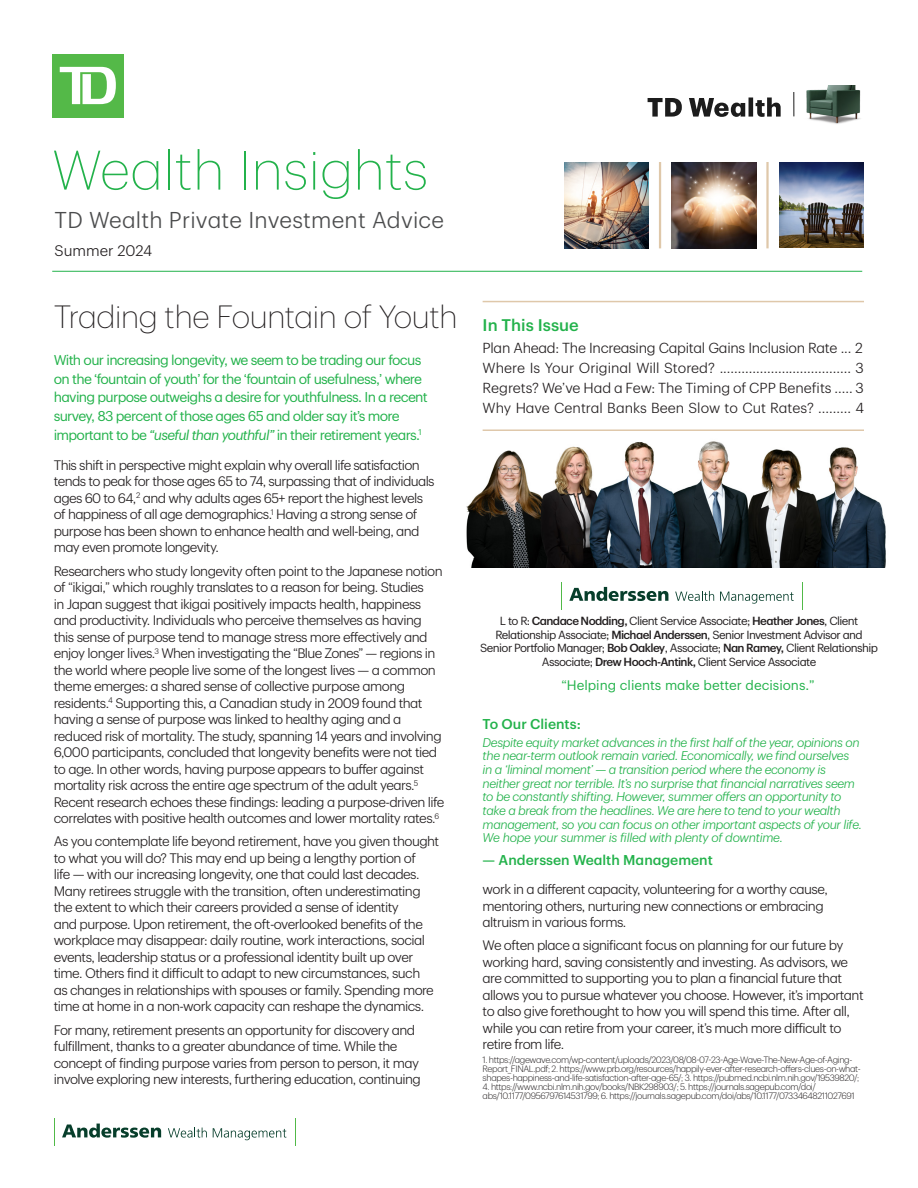
<style>
.page{position:relative;width:918px;height:1188px;background:#fff}
.page>*{position:absolute;margin:0;border:0;box-sizing:border-box;transform-origin:0 0}
.t1{font:200 54.45px "TD Graphik";letter-spacing:.01em;color:#23b24b}
.Body_Copy{font:200 31.5px "TD Graphik";letter-spacing:-.01em;color:#231f20}
.t2{font:300 22.5px "TD Graphik";letter-spacing:.01em;color:#4b4c4d}
.t3{font:500 16.5px "TD Graphik";color:#23b24b}
.t4{font:300 15px "TD Graphik";color:#231f20}
.t5{font:300 14.25px "TD Graphik";color:#231f20}
.t6{font:300 14.25px "TD Graphik";letter-spacing:-.02em;color:#231f20}
.Body_Copy-2{font:13.95px/18.8px "TD Graphik";letter-spacing:-.05em;color:#23b24b}
.t7{font:500 13.95px "TD Graphik";color:#23b24b}
.Body_Copy-3{font:300 13.5px/16.5px "TD Graphik";letter-spacing:-.04em;color:#231f20}
.t8{font:13.5px "TD Graphik";color:#23b24b}
.t9{font:italic 300 12.45px/13.6px "TD Graphik";letter-spacing:-.03em;color:#23b24b}
.t10{font:11.55px/13.5px "TD Graphik";letter-spacing:-.05em;color:#231f20;text-align:center}
.t11{font:300 9px/9px "TD Graphik";letter-spacing:-.04em;color:#231f20}
.s1{font-style:italic}
.s2{font-weight:500}
</style>
<div class="page">
<img style="left:466px;top:441px;width:420px;height:126px">
<svg style="left:62px;top:1124px;width:99px;height:14px"></svg>
<svg style="left:168px;top:1128px;width:39px;height:10px"></svg>
<svg style="left:213px;top:1128px;width:73px;height:12px"></svg>
<svg style="left:54px;top:1119px;width:1px;height:27px"></svg>
<svg style="left:295px;top:1119px;width:1px;height:27px"></svg>
<svg style="left:569px;top:587px;width:99px;height:14px"></svg>
<svg style="left:675px;top:591px;width:39px;height:10px"></svg>
<svg style="left:720px;top:592px;width:74px;height:12px"></svg>
<svg style="left:561px;top:582px;width:1px;height:27px"></svg>
<svg style="left:802px;top:582px;width:1px;height:27px"></svg>
<hr style="left:483px;top:301px;width:381px;height:1px;background:#dfc8aa">
<hr style="left:483px;top:429px;width:381px;height:2px;background:#dfc8aa">
<hr style="left:52px;top:271px;width:810px;height:1px;background:#23b24b">
<svg style="left:648px;top:98px;width:133px;height:19px"></svg>
<svg style="left:793px;top:92px;width:1px;height:24px"></svg>
<img style="left:806px;top:85px;width:55px;height:39px">
<div style="left:52px;top:54px;width:72px;height:64px;background:#54b948"></div>
<svg style="left:60px;top:67px;width:56px;height:37px"></svg>
<hr style="left:659px;top:162px;width:2px;height:86px;background:#dfc8aa">
<hr style="left:766px;top:162px;width:3px;height:86px;background:#dfc8aa">
<img style="left:672px;top:163px;width:84px;height:85px">
<img style="left:564px;top:163px;width:85px;height:85px">
<img style="left:779px;top:163px;width:84px;height:85px">
<p class="t1" style="left:52px;top:131px;width:377px">Wealth Insights</p>
<p class="t2" style="left:55px;top:203px;width:391px">TD Wealth Private Investment Advice</p>
<p class="t4" style="left:55px;top:239px;width:99px">Summer 2024</p>
<p class="Body_Copy" style="left:54px;top:294px;width:405px">Trading the Fountain of Youth</p>
<p class="Body_Copy-2" style="left:54px;top:349px;width:376px">With our increasing longevity, we seem to be trading our focus on the ‘fountain of youth’ for the ‘fountain of usefulness,’ where having purpose outweighs a desire for youthfulness. In a recent survey, 83 percent of those ages 65 and older say it’s more important to be <span class="s1">“useful than youthful”</span> in their retirement years.<sup>1</sup></p>
<p class="Body_Copy-3" style="left:54px;top:456px;width:382px">This shift in perspective might explain why overall life satisfaction tends to peak for those ages 65 to 74, surpassing that of individuals ages 60 to 64,<sup>2</sup> and why adults ages 65+ report the highest levels of happiness of all age demographics.<sup>1</sup> Having a strong sense of purpose has been shown to enhance health and well-being, and may even promote longevity.</p>
<p class="Body_Copy-3" style="left:54px;top:561px;width:392px">Researchers who study longevity often point to the Japanese notion of “ikigai,” which roughly translates to a reason for being. Studies<br>in Japan suggest that ikigai positively impacts health, happiness and productivity. Individuals who perceive themselves as having this sense of purpose tend to manage stress more effectively and enjoy longer lives.<sup>3</sup> When investigating the “Blue Zones” — regions in the world where people live some of the longest lives — a common theme emerges: a shared sense of collective purpose among residents.<sup>4</sup> Supporting this, a Canadian study in 2009 found that having a sense of purpose was linked to healthy aging and a reduced risk of mortality. The study, spanning 14 years and involving 6,000 participants, concluded that longevity benefits were not tied to age. In other words, having purpose appears to buffer against mortality risk across the entire age spectrum of the adult years.<sup>5<br></sup>Recent research echoes these findings: leading a purpose-driven life correlates with positive health outcomes and lower mortality rates.<sup>6</sup></p>
<p class="Body_Copy-3" style="left:54px;top:832px;width:387px">As you contemplate life beyond retirement, have you given thought to what you will do? This may end up being a lengthy portion of<br>life — with our increasing longevity, one that could last decades.<br>Many retirees struggle with the transition, often underestimating the extent to which their careers provided a sense of identity<br>and purpose. Upon retirement, the oft-overlooked benefits of the workplace may disappear: daily routine, work interactions, social events, leadership status or a professional identity built up over time. Others find it difficult to adapt to new circumstances, such<br>as changes in relationships with spouses or family. Spending more time at home in a non-work capacity can reshape the dynamics.</p>
<p class="Body_Copy-3" style="left:54px;top:1020px;width:369px">For many, retirement presents an opportunity for discovery and fulfillment, thanks to a greater abundance of time. While the concept of finding purpose varies from person to person, it may involve exploring new interests, furthering education, continuing</p>
<p class="t3" style="left:483px;top:312px;width:98px">In This Issue</p>
<p class="t6" style="left:483px;top:337px;width:382px">Plan Ahead: The Increasing Capital Gains Inclusion Rate ... 2</p>
<p class="t5" style="left:483px;top:357px;width:383px">Where Is Your Original Will Stored? .................................... 3</p>
<p class="t5" style="left:483px;top:377px;width:383px">Regrets? We’ve Had a Few: The Timing of CPP Benefits ..... 3</p>
<p class="t5" style="left:483px;top:397px;width:383px">Why Have Central Banks Been Slow to Cut Rates? ......... 4</p>
<p class="t10" style="left:480px;top:613px;width:399px">L to R: <span class="s2">Candace Nodding,</span> Client Service Associate; <span class="s2">Heather Jones</span>, Client Relationship Associate; <span class="s2">Michael Anderssen</span>, Senior Investment Advisor and Senior Portfolio Manager; <span class="s2">Bob Oakley</span>, Associate; <span class="s2">Nan Ramey,</span> Client Relationship Associate; <span class="s2">Drew Hooch-Antink,</span> Client Service Associate</p>
<p class="t8" style="left:561px;top:675px;width:255px">“Helping clients make better decisions.”</p>
<p class="t7" style="left:483px;top:713px;width:100px">To Our Clients:</p>
<p class="t9" style="left:483px;top:734px;width:381px">Despite equity market advances in the first half of the year, opinions on the near-term outlook remain varied. Economically, we find ourselves in a ‘liminal moment’ — a transition period where the economy is neither great nor terrible. It’s no surprise that financial narratives seem to be constantly shifting. However, summer offers an opportunity to take a break from the headlines. We are here to tend to your wealth management, so you can focus on other important aspects of your life.<br>We hope your summer is filled with plenty of downtime.</p>
<p class="t7" style="left:483px;top:850px;width:232px">— Anderssen Wealth Management</p>
<p class="Body_Copy-3" style="left:483px;top:880px;width:347px">work in a different capacity, volunteering for a worthy cause, mentoring others, nurturing new connections or embracing altruism in various forms.</p>
<p class="Body_Copy-3" style="left:483px;top:936px;width:383px">We often place a significant focus on planning for our future by working hard, saving consistently and investing. As advisors, we are committed to supporting you to plan a financial future that allows you to pursue whatever you choose. However, it’s important to also give forethought to how you will spend this time. After all, while you can retire from your career, it’s much more difficult to retire from life.</p>
<p class="t11" style="left:483px;top:1054px;width:380px">1. https://agewave.com/wp-content/uploads/2023/08/08-07-23-Age-Wave-The-New-Age-of-Aging-<br>Report_FINAL.pdf; 2. https://www.prb.org/resources/happily-ever-after-research-offers-clues-on-what&shy;shapes-happiness-and-life-satisfaction-after-age-65/; 3. https://pubmed.ncbi.nlm.nih.gov/19539820/;</p>
<p class="t11" style="left:483px;top:1081px;width:374px">4. https://www.ncbi.nlm.nih.gov/books/NBK298903/; 5. https://journals.sagepub.com/doi/ abs/10.1177/0956797614531799; 6. https://journals.sagepub.com/doi/abs/10.1177/07334648211027691</p>
</div>
